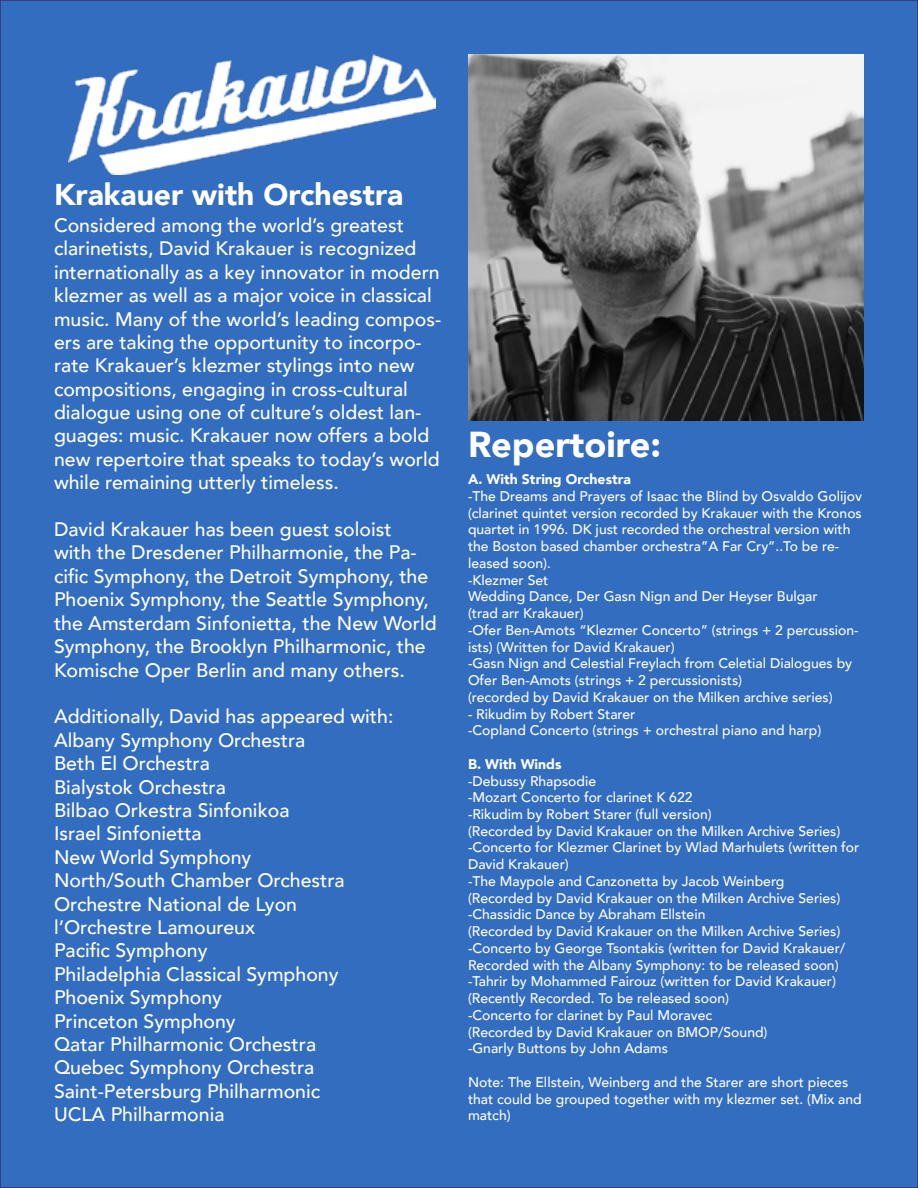
<style>
.page{position:relative;width:918px;height:1188px;background:#336dc0}
.page>*{position:absolute;margin:0;border:0;box-sizing:border-box;transform-origin:0 0}
.t1{font:900 36px "Avenir";color:#fff}
.t2{font:900 30px "Avenir";color:#fff}
.t3{font:500 19.5px/23.4px "Avenir";color:#fff}
.t4{font:500 13.95px/16.8px "Avenir";color:#fff}
.t5{font:900 13.95px "Avenir";color:#fff}
</style>
<div class="page">
<img style="left:468px;top:54px;width:396px;height:367px">
<img style="left:69px;top:54px;width:366px;height:121px">
<h2 class="t2" style="left:54px;top:168px;width:351px">Krakauer with Orchestra</h2>
<p class="t3" style="left:54px;top:212px;width:389px">Considered among the world’s greatest clarinetists, David Krakauer is recognized internationally as a key innovator in modern klezmer as well as a major voice in classical music. Many of the world’s leading compos&shy;ers are taking the opportunity to incorpo&shy;rate Krakauer’s klezmer stylings into new compositions, engaging in cross-cultural dialogue using one of culture’s oldest lan&shy;guages: music. Krakauer now offers a bold new repertoire that speaks to today’s world while remaining utterly timeless.</p>
<p class="t3" style="left:54px;top:517px;width:384px">David Krakauer has been guest soloist<br>with the Dresdener Philharmonie, the Pa&shy;cific Symphony, the Detroit Symphony, the Phoenix Symphony, the Seattle Symphony, the Amsterdam Sinfonietta, the New World Symphony, the Brooklyn Philharmonic, the Komische Oper Berlin and many others.</p>
<p class="t3" style="left:54px;top:704px;width:341px">Additionally, David has appeared with:<br>Albany Symphony Orchestra<br>Beth El Orchestra<br>Bialystok Orchestra<br>Bilbao Orkestra Sinfonikoa<br>Israel Sinfonietta<br>New World Symphony<br>North/South Chamber Orchestra<br>Orchestre National de Lyon l’Orchestre Lamoureux<br>Pacific Symphony<br>Philadelphia Classical Symphony<br>Phoenix Symphony<br>Princeton Symphony<br>Qatar Philharmonic Orchestra<br>Quebec Symphony Orchestra<br>Saint-Petersburg Philharmonic<br>UCLA Philharmonia</p>
<h1 class="t1" style="left:468px;top:413px;width:195px">Repertoire:</h1>
<p class="t5" style="left:468px;top:467px;width:164px">A. With String Orchestra</p>
<p class="t4" style="left:468px;top:487px;width:396px">-The Dreams and Prayers of Isaac the Blind by Osvaldo Golijov (clarinet quintet version recorded by Krakauer with the Kronos quartet in 1996. DK just recorded the orchestral version with the Boston based chamber orchestra”A Far Cry”..To be re&shy;leased soon).<br>-Klezmer Set<br>Wedding Dance, Der Gasn Nign and Der Heyser Bulgar<br>(trad arr Krakauer)<br>-Ofer Ben-Amots “Klezmer Concerto” (strings + 2 percussion&shy;ists) (Written for David Krakauer)<br>-Gasn Nign and Celestial Freylach from Celetial Dialogues by Ofer Ben-Amots (strings + 2 percussionists)<br>(recorded by David Krakauer on the Milken archive series)</p>
<p class="t4" style="left:468px;top:705px;width:355px">- Rikudim by Robert Starer<br>-Copland Concerto (strings + orchestral piano and harp)</p>
<p class="t5" style="left:468px;top:752px;width:95px">B. With Winds</p>
<p class="t4" style="left:468px;top:772px;width:393px">-Debussy Rhapsodie<br>-Mozart Concerto for clarinet K 622<br>-Rikudim by Robert Starer (full version)<br>(Recorded by David Krakauer on the Milken Archive Series) -Concerto for Klezmer Clarinet by Wlad Marhulets (written for David Krakauer)<br>-The Maypole and Canzonetta by Jacob Weinberg<br>(Recorded by David Krakauer on the Milken Archive Series) -Chassidic Dance by Abraham Ellstein<br>(Recorded by David Krakauer on the Milken Archive Series) -Concerto by George Tsontakis (written for David Krakauer/ Recorded with the Albany Symphony: to be released soon) -Tahrir by Mohammed Fairouz (written for David Krakauer) (Recently Recorded. To be released soon)<br>-Concerto for clarinet by Paul Moravec<br>(Recorded by David Krakauer on BMOP/Sound)<br>-Gnarly Buttons by John Adams</p>
<p class="t4" style="left:468px;top:1073px;width:395px">Note: The Ellstein, Weinberg and the Starer are short pieces that could be grouped together with my klezmer set. (Mix and match)</p>
</div>
